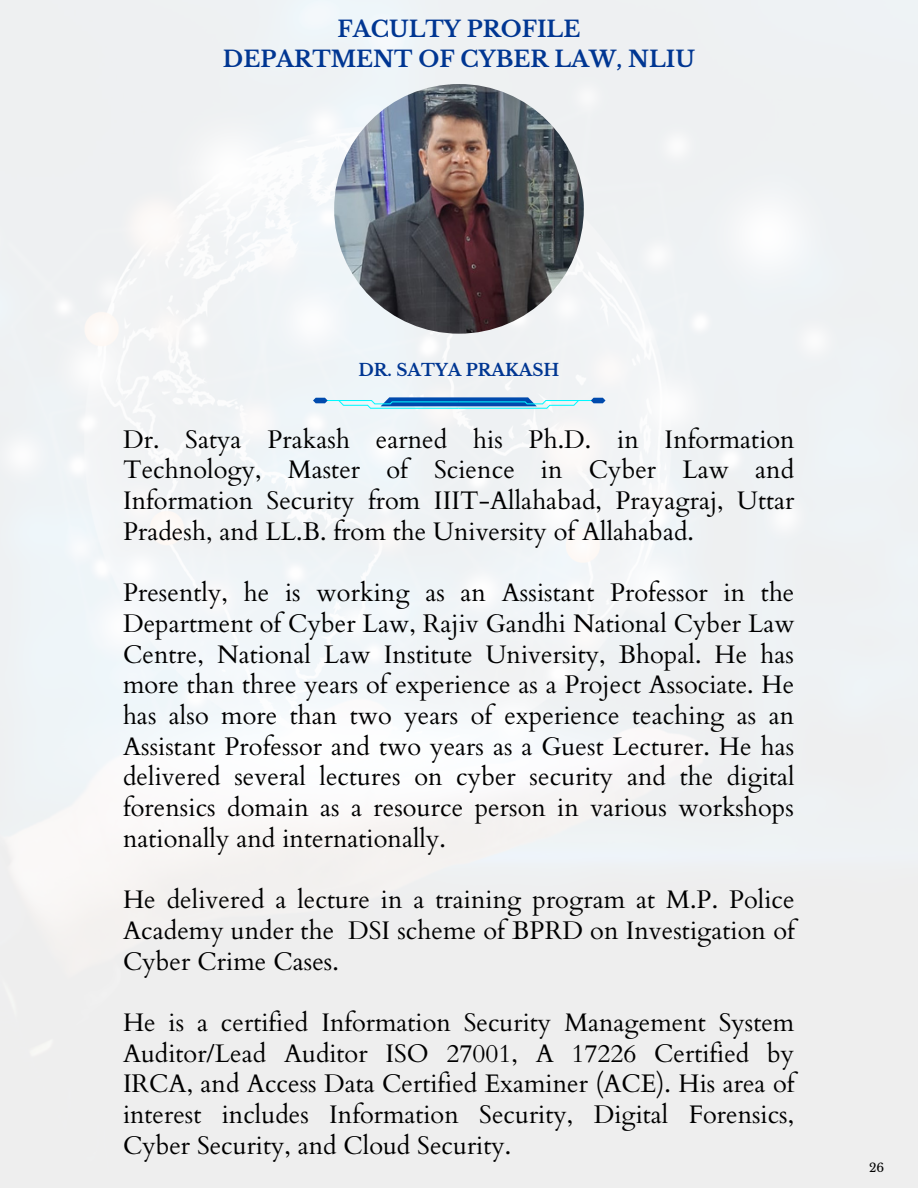
<style>
.page{position:relative;width:918px;height:1188px;background:#fff}
.page>*{position:absolute;margin:0;border:0;box-sizing:border-box;transform-origin:0 0}
.t1{font:25.35px/30.8px "Cardo";color:#000;text-align:justify}
.t2{font:700 22.2px/30.8px "Libre Baskerville";color:#003692;text-align:center}
.t3{font:700 16.8px "Libre Baskerville";color:#003692}
.t4{font:12px "Libre Baskerville";color:#000}
</style>
<div class="page">
<img style="left:334px;top:84px;width:250px;height:250px;border-radius:50%">
<svg style="left:313px;top:397px;width:293px;height:12px"></svg>
<p class="t2" style="left:223px;top:13px;width:474px">FACULTY PROFILE<br>DEPARTMENT OF CYBER LAW, NLIU</p>
<p class="t3" style="left:359px;top:360px;width:202px">DR. SATYA PRAKASH</p>
<p class="t1" style="left:123px;top:424px;width:673px">Dr. Satya Prakash earned his Ph.D. in Information Technology, Master of Science in Cyber Law and Information Security from IIIT-Allahabad, Prayagraj, Uttar Pradesh, and LL.B. from the University of Allahabad.</p>
<p class="t1" style="left:123px;top:578px;width:673px">Presently, he is working as an Assistant Professor in the Department of Cyber Law, Rajiv Gandhi National Cyber Law Centre, National Law Institute University, Bhopal. He has more than three years of experience as a Project Associate. He has also more than two years of experience teaching as an Assistant Professor and two years as a Guest Lecturer. He has delivered several lectures on cyber security and the digital forensics domain as a resource person in various workshops nationally and internationally.</p>
<p class="t1" style="left:123px;top:885px;width:673px">He delivered a lecture in a training program at M.P. Police Academy under the DSI scheme of BPRD on Investigation of Cyber Crime Cases.</p>
<p class="t1" style="left:123px;top:1008px;width:673px">He is a certified Information Security Management System Auditor/Lead Auditor ISO 27001, A 17226 Certified by IRCA, and Access Data Certified Examiner (ACE). His area of interest includes Information Security, Digital Forensics, Cyber Security, and Cloud Security.</p>
<p class="t4" style="left:869px;top:1160px;width:17px">26</p>
</div>
